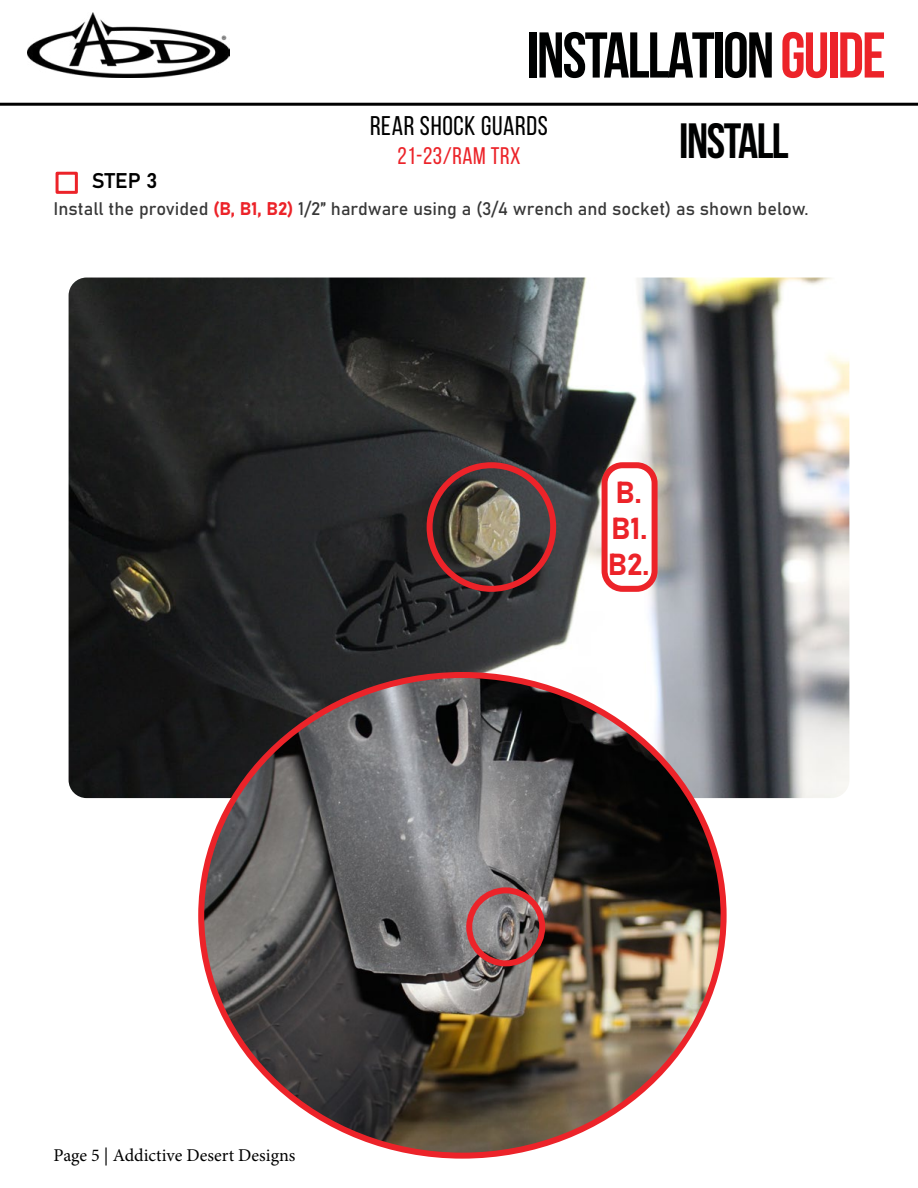
<style>
.page{position:relative;width:918px;height:1188px;background:#fff}
.page>*{position:absolute;margin:0;border:0;box-sizing:border-box;transform-origin:0 0}
.t1{font:700 64.5px "Bebas Neue";letter-spacing:-.03em;color:#000101}
.t2{font:700 49.5px "Bebas Neue";letter-spacing:-.03em;color:#000101}
.t3{font:30px/36px "Bahnschrift";color:#ec2329}
.t4{font:27px "Bebas Neue";letter-spacing:.025em;color:#000}
.t5{font:24px "Bebas Neue";letter-spacing:.025em;color:#ec2329}
.t6{font:21px "Bahnschrift";color:#000}
.t7{font:18px "Bahnschrift";color:#383838}
.t8{font:18px "Minion Pro";color:#000}
.s1{color:#ec2329}
</style>
<div class="page">
<hr style="left:0;top:103px;width:918px;height:3px;background:#000">
<img style="left:27px;top:12px;width:203px;height:65px">
<div style="left:56px;top:172px;width:22px;height:22px;border:3px solid #ec2329"></div>
<img style="left:69px;top:278px;width:780px;height:520px">
<img style="left:201px;top:675px;width:523px;height:481px">
<div style="left:466px;top:887px;width:79px;height:79px;border:6px solid #ec2329;border-radius:50%"></div>
<div style="left:427px;top:462px;width:129px;height:130px;border:6px solid #ec2329;border-radius:50%"></div>
<div style="left:605px;top:465px;width:50px;height:124px;background:#fff;border-radius:18px"></div>
<div style="left:602px;top:462px;width:56px;height:130px;border:6px solid #ec2329;border-radius:18px"></div>
<h1 class="t1" style="left:527px;top:20px;width:361px">INSTALLATION<span class="s1">guide</span></h1>
<h3 class="t4" style="left:370px;top:111px;width:179px">REAR SHOCK GUARDS</h3>
<h3 class="t5" style="left:397px;top:143px;width:125px">21-23/RAM TRX</h3>
<h2 class="t2" style="left:679px;top:114px;width:111px">INSTALL</h2>
<p class="t6" style="left:92px;top:165px;width:67px">STEP 3</p>
<p class="t7" style="left:54px;top:195px;width:757px">Install the provided <span class="s1">(B, B1, B2)</span> 1/2” hardware using a (3/4 wrench and socket) as shown below.</p>
<p class="t8" style="left:54px;top:1143px;width:243px">Page 5 | Addictive Desert Designs</p>
<h3 class="t3" style="left:608px;top:472px;width:43px">B.<br>B1.<br>B2.</h3>
</div>
